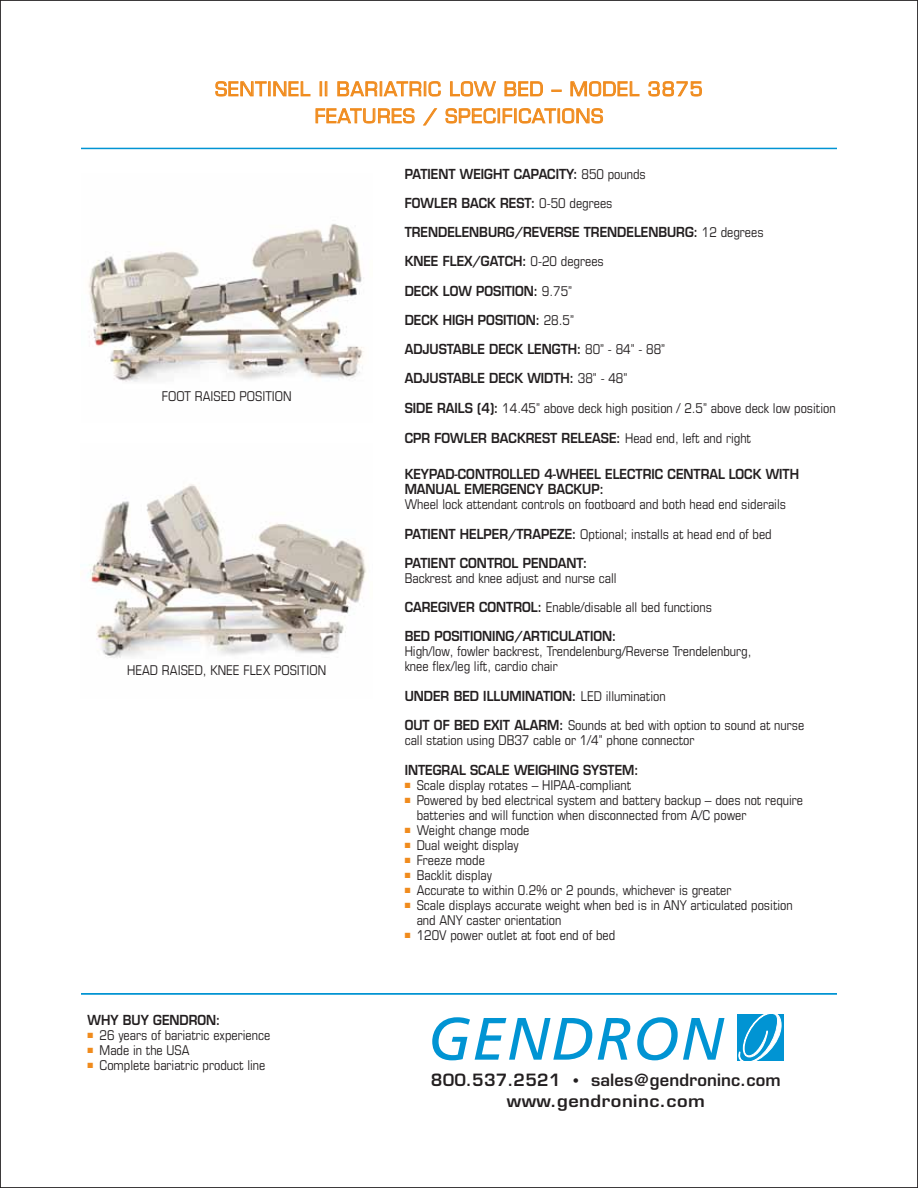
<style>
.page{position:relative;width:918px;height:1188px;background:#fff}
.page>*{position:absolute;margin:0;border:0;box-sizing:border-box;transform-origin:0 0}
.t1{font:italic 59.7px "Frutiger";letter-spacing:.02em;color:#0194d3}
.t2{font:18.9px/27px "Eurostile";letter-spacing:.05em;color:#f08b1d}
.t3{font:600 16.5px/21px "Eurostile";letter-spacing:.01em;color:#231f20;text-align:center}
.t4{font:condensed 13.5px/29.2px "Eurostile";color:#231f20}
.t5{font:600 13.5px/29.2px "Eurostile";color:#231f20;scale:.9 1}
.s1{font-weight:400;font-stretch:condensed}
.s2{font-weight:600;font-stretch:normal}
.s3{font-size:12px}
</style>
<div class="page">
<hr style="left:81px;top:148px;width:756px;height:1px;background:#0194d3">
<img style="left:88px;top:224px;width:276px;height:158px">
<img style="left:88px;top:484px;width:279px;height:174px">
<svg style="left:216px;top:81px;width:94px;height:15px"></svg>
<svg style="left:320px;top:82px;width:7px;height:14px"></svg>
<svg style="left:337px;top:81px;width:104px;height:15px"></svg>
<svg style="left:450px;top:81px;width:46px;height:16px"></svg>
<svg style="left:505px;top:81px;width:38px;height:15px"></svg>
<svg style="left:552px;top:90px;width:9px;height:2px"></svg>
<svg style="left:571px;top:81px;width:68px;height:15px"></svg>
<svg style="left:648px;top:81px;width:54px;height:15px"></svg>
<svg style="left:316px;top:108px;width:99px;height:15px"></svg>
<svg style="left:423px;top:108px;width:14px;height:17px"></svg>
<svg style="left:446px;top:108px;width:157px;height:15px"></svg>
<div style="left:737px;top:1014px;width:47px;height:47px;background:#0194d3"></div>
<svg style="left:738px;top:1014px;width:44px;height:47px"></svg>
<hr style="left:81px;top:993px;width:756px;height:2px;background:#0194d3">
<h2 class="t2" style="left:215px;top:75px;width:26px">SENTINE</h2>
<h2 class="t2" style="left:300px;top:75px;width:63px">L II BARIATRI</h2>
<h2 class="t2" style="left:315px;top:75px;width:389px;text-indent:113px">C LOW BED – MODEL 3875<br>FEATURES / SPECIFICATIONS</h2>
<p class="t4" style="left:162px;top:381px;width:131px">FOOT RAISED POSITION</p>
<p class="t4" style="left:127px;top:655px;width:200px">HEAD RAISED, KNEE FLEX POSITION</p>
<p class="t5" style="left:88px;top:1005px;width:149px">WHY BUY GENDRON:</p>
<p class="t4" style="left:88px;top:1020px;width:184px"><sup>■</sup> 26 years of bariatric experience</p>
<p class="t4" style="left:88px;top:1035px;width:104px"><sup>■</sup> Made in the USA</p>
<p class="t4" style="left:88px;top:1050px;width:179px"><sup>■</sup> Complete bariatric product line</p>
<p class="t5" style="left:405px;top:159px;width:480px">PATIENT WEIGHT CAPACITY: <span class="s1">850 pounds<br></span>FOWLER BACK REST: <span class="s1">0-50 degrees<br></span>TRENDELENBURG/REVERSE TRENDELENBURG: <span class="s1">12 degrees<br></span>KNEE FLEX/GATCH: <span class="s1">0-20 degrees<br></span>DECK LOW POSITION: <span class="s1">9.75”<br></span>DECK HIGH POSITION: <span class="s1">28.5”<br></span>ADJUSTABLE DECK LENGTH: <span class="s1">80” - 84” - 88”<br></span>ADJUSTABLE DECK WIDTH: <span class="s1">38” - 48”<br></span>SIDE RAILS (4): <span class="s1">14.45” above deck high position / 2.5” above deck low position</span></p>
<p class="t5" style="left:405px;top:423px;width:386px">CPR FOWLER BACKREST RELEASE: <span class="s1">Head end, left and right</span></p>
<p class="t5" style="left:405px;top:466px;width:440px;line-height:15px">KEYPAD-CONTROLLED 4-WHEEL ELECTRIC CENTRAL LOCK WITH<br>MANUAL EMERGENCY BACKUP:</p>
<p class="t4" style="left:405px;top:489px;width:383px">Wheel lock attendant controls on footboard and both head end siderails</p>
<p class="t5" style="left:405px;top:519px;width:409px">PATIENT HELPER/TRAPEZE: <span class="s1">Optional; installs at head end of bed<br></span>PATIENT CONTROL PENDANT:</p>
<p class="t4" style="left:405px;top:563px;width:309px">Backrest and knee adjust and nurse call<br><span class="s2">CAREGIVER CONTROL:</span> Enable/disable all bed functions<br><span class="s2">BED POSITIONING/ARTICULATION:</span></p>
<p class="t4" style="left:405px;top:644px;width:348px;line-height:15px">High/low, fowler backrest, Trendelenburg/Reverse Trendelenburg, knee flex/leg lift, cardio chair</p>
<p class="t4" style="left:405px;top:681px;width:401px"><span class="s2">UNDER BED ILLUMINATION:</span> LED illumination<br><span class="s2">OUT OF BED EXIT ALARM:</span> Sounds at bed with option to sound at nurse</p>
<p class="t4" style="left:405px;top:725px;width:291px">call station using DB37 cable or 1/4” phone connector</p>
<p class="t5" style="left:405px;top:755px;width:208px">INTEGRAL SCALE WEIGHING SYST</p>
<p class="t5" style="left:615px;top:755px;width:28px">EM:</p>
<p class="t4" style="left:405px;top:770px;width:228px"><sup>■</sup> Scale display rotates – HIPAA-compliant</p>
<p class="t4" style="left:417px;top:792px;width:388px;line-height:15px;text-indent:-12px"><sup>■</sup> Powered by bed electrical system and battery backup – does not require batteries and will function when disconnected from A/C power</p>
<p class="t4" style="left:405px;top:815px;width:126px"><sup>■</sup> Weight change mode</p>
<p class="t4" style="left:405px;top:830px;width:116px"><sup>■</sup> Dual weight display</p>
<p class="t4" style="left:405px;top:845px;width:82px"><sup>■</sup> Freeze mode</p>
<p class="t4" style="left:405px;top:860px;width:89px"><sup>■</sup> Backlit display</p>
<p class="t4" style="left:405px;top:875px;width:328px"><sup>■</sup> Accurate to within 0.2% or 2 pounds, whichever is greater</p>
<p class="t4" style="left:417px;top:897px;width:378px;line-height:15px;text-indent:-12px"><sup>■</sup> Scale displays accurate weight when bed is in ANY articulated position and ANY caster orientation</p>
<p class="t4" style="left:405px;top:920px;width:212px"><sup>■</sup> 120V power outlet at foot end of bed</p>
<h1 class="t1" style="left:428px;top:1004px;width:297px">GENDRON</h1>
<p class="t3" style="left:431px;top:1069px;width:351px">800.537.2521 <span class="s3">•</span> SALES@GENDRONINC.COM<br>WWW.GENDRONINC.COM</p>
</div>
